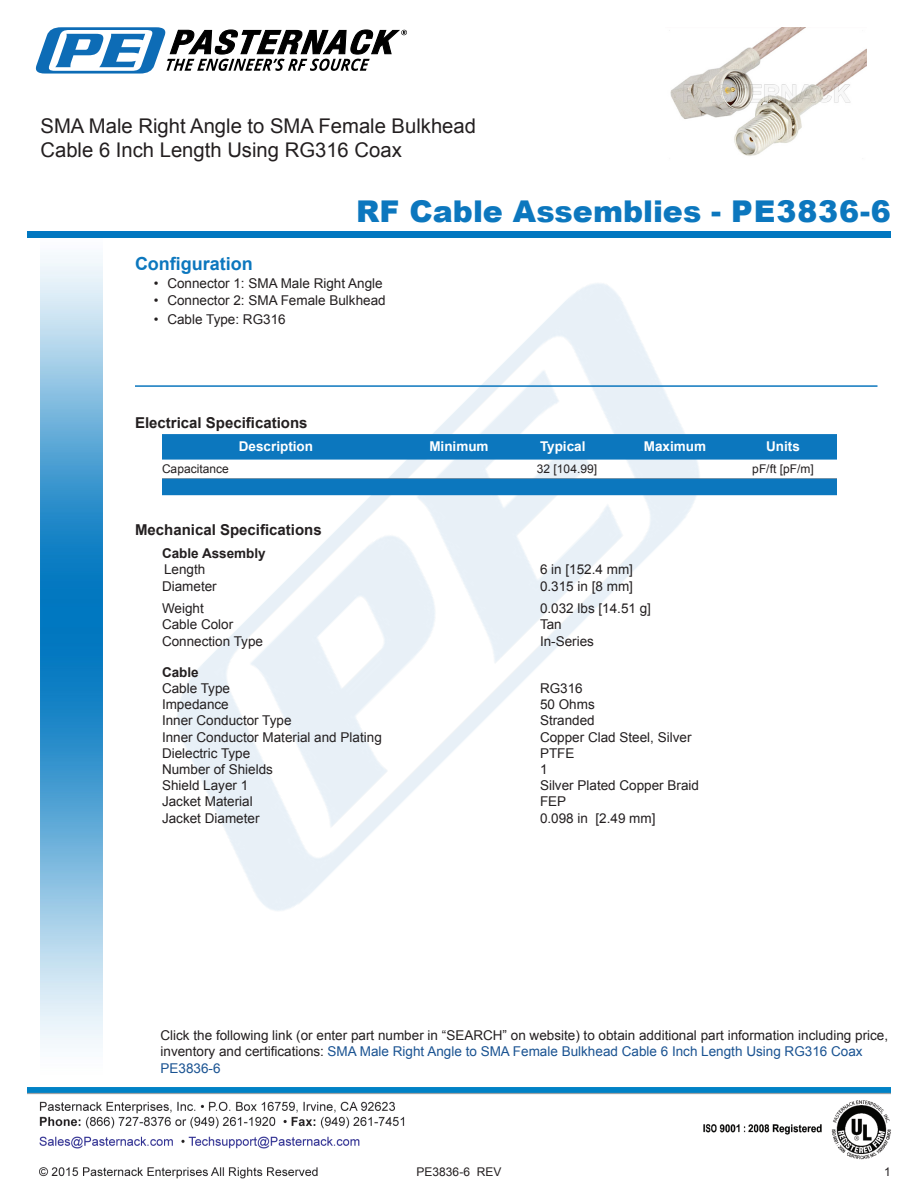
<style>
.page{position:relative;width:918px;height:1188px;background:#fff}
.page>*{position:absolute;margin:0;border:0;box-sizing:border-box;transform-origin:0 0}
.t1{font:900 30px "Arial";color:#0c77be}
.Web_Description_Para{font:20.25px/24.3px "Arial";color:#231f20}
.Head1{font:700 18px "Arial";color:#0c77be}
.Head1-2{font:700 15px "Arial";color:#231f20}
.Specs_Para{font:13.5px "Arial";color:#231f20}
.Description_and_PN_L{font:13.5px/16.2px "Arial";color:#231f20}
.Table-Header{font:700 13.5px "Arial";color:#fff}
.Head3{font:700 13.5px "Arial";color:#231f20}
.Table-Body{font:12px "Arial";color:#231f20}
.s1{color:#1a5392}
</style>
<div class="page">
<img style="left:39px;top:1100px;width:852px;height:79px">
<img style="left:102px;top:255px;width:719px;height:715px">
<img style="left:27px;top:1088px;width:864px;height:7px">
<svg style="left:35px;top:27px;width:372px;height:47px"></svg>
<img style="left:40px;top:237px;width:62px;height:811px">
<div style="left:27px;top:231px;width:864px;height:6px;background:#0177c0"></div>
<hr style="left:135px;top:385px;width:743px;height:2px;background:#0c77be">
<div style="left:162px;top:434px;width:675px;height:26px;background:#0c77be"></div>
<div style="left:162px;top:479px;width:675px;height:16px;background:#0c77be"></div>
<img style="left:670px;top:27px;width:196px;height:129px">
<p class="Web_Description_Para" style="left:40px;top:114px;width:437px">SMA Male Right Angle to SMA Female Bulkhead<br>Cable 6 Inch Length Using RG316 Coax</p>
<p class="t1" style="left:356px;top:189px;width:536px">RF Cable Assemblies - PE3836-6</p>
<p class="Head1" style="left:135px;top:251px;width:119px">Configuration</p>
<p class="Description_and_PN_L" style="left:154px;top:276px;width:230px">• Connector 1: SMA Male Right Angle</p>
<p class="Description_and_PN_L" style="left:154px;top:292px;width:233px">• Connector 2: SMA Female Bulkhead</p>
<p class="Description_and_PN_L" style="left:154px;top:311px;width:133px">• Cable Type: RG316</p>
<p class="Head1-2" style="left:135px;top:413px;width:174px">Electrical Specifications</p>
<p class="Table-Header" style="left:239px;top:438px;width:76px">Description</p>
<p class="Table-Header" style="left:429px;top:438px;width:61px">Minimum</p>
<p class="Table-Header" style="left:540px;top:438px;width:47px">Typical</p>
<p class="Table-Header" style="left:644px;top:438px;width:64px">Maximum</p>
<p class="Table-Header" style="left:766px;top:438px;width:35px">Units</p>
<p class="Table-Body" style="left:162px;top:461px;width:68px">Capacitance</p>
<p class="Table-Body" style="left:537px;top:461px;width:62px">32 [104.99]</p>
<p class="Table-Body" style="left:752px;top:461px;width:63px">pF/ft [pF/m]</p>
<p class="Head1-2" style="left:135px;top:520px;width:188px">Mechanical Specifications</p>
<p class="Head3" style="left:162px;top:545px;width:105px">Cable Assembly</p>
<p class="Specs_Para" style="left:164px;top:561px;width:43px">Length</p>
<p class="Specs_Para" style="left:540px;top:561px;width:95px">6 in [152.4 mm]</p>
<p class="Specs_Para" style="left:162px;top:577px;width:56px">Diameter</p>
<p class="Specs_Para" style="left:540px;top:577px;width:95px">0.315 in [8 mm]</p>
<p class="Specs_Para" style="left:162px;top:600px;width:43px">Weight</p>
<p class="Specs_Para" style="left:540px;top:600px;width:113px">0.032 lbs [14.51 g]</p>
<p class="Specs_Para" style="left:162px;top:616px;width:73px">Cable Color</p>
<p class="Specs_Para" style="left:540px;top:616px;width:23px">Tan</p>
<p class="Specs_Para" style="left:162px;top:632px;width:103px">Connection Type</p>
<p class="Specs_Para" style="left:540px;top:632px;width:56px">In-Series</p>
<p class="Head3" style="left:162px;top:663px;width:38px">Cable</p>
<p class="Specs_Para" style="left:162px;top:679px;width:70px">Cable Type</p>
<p class="Specs_Para" style="left:540px;top:679px;width:44px">RG316</p>
<p class="Specs_Para" style="left:162px;top:696px;width:68px">Impedance</p>
<p class="Specs_Para" style="left:540px;top:696px;width:56px">50 Ohms</p>
<p class="Specs_Para" style="left:162px;top:712px;width:131px">Inner Conductor Type</p>
<p class="Specs_Para" style="left:540px;top:712px;width:56px">Stranded</p>
<p class="Specs_Para" style="left:162px;top:728px;width:221px">Inner Conductor Material and Plating</p>
<p class="Specs_Para" style="left:540px;top:728px;width:153px">Copper Clad Steel, Silver</p>
<p class="Specs_Para" style="left:162px;top:744px;width:90px">Dielectric Type</p>
<p class="Specs_Para" style="left:540px;top:744px;width:36px">PTFE</p>
<p class="Specs_Para" style="left:162px;top:760px;width:113px">Number of Shields</p>
<p class="Specs_Para" style="left:540px;top:760px;width:9px">1</p>
<p class="Specs_Para" style="left:162px;top:777px;width:88px">Shield Layer 1</p>
<p class="Specs_Para" style="left:540px;top:777px;width:161px">Silver Plated Copper Braid</p>
<p class="Specs_Para" style="left:162px;top:793px;width:92px">Jacket Material</p>
<p class="Specs_Para" style="left:540px;top:793px;width:28px">FEP</p>
<p class="Specs_Para" style="left:162px;top:810px;width:99px">Jacket Diameter</p>
<p class="Specs_Para" style="left:540px;top:810px;width:117px">0.098 in [2.49 mm]</p>
<p class="Description_and_PN_L" style="left:160px;top:1028px;width:729px">Click the following link (or enter part number in “SEARCH” on website) to obtain additional part information including price, inventory and certifications: <span class="s1">SMA Male Right Angle to SMA Female Bulkhead Cable 6 Inch Length Using RG316 Coax<br>PE3836-6</span></p>
<p class="Table-Body" style="left:417px;top:1164px;width:86px">PE3836-6 REV</p>
<p class="Table-Body" style="left:884px;top:1164px;width:8px">1</p>
</div>
